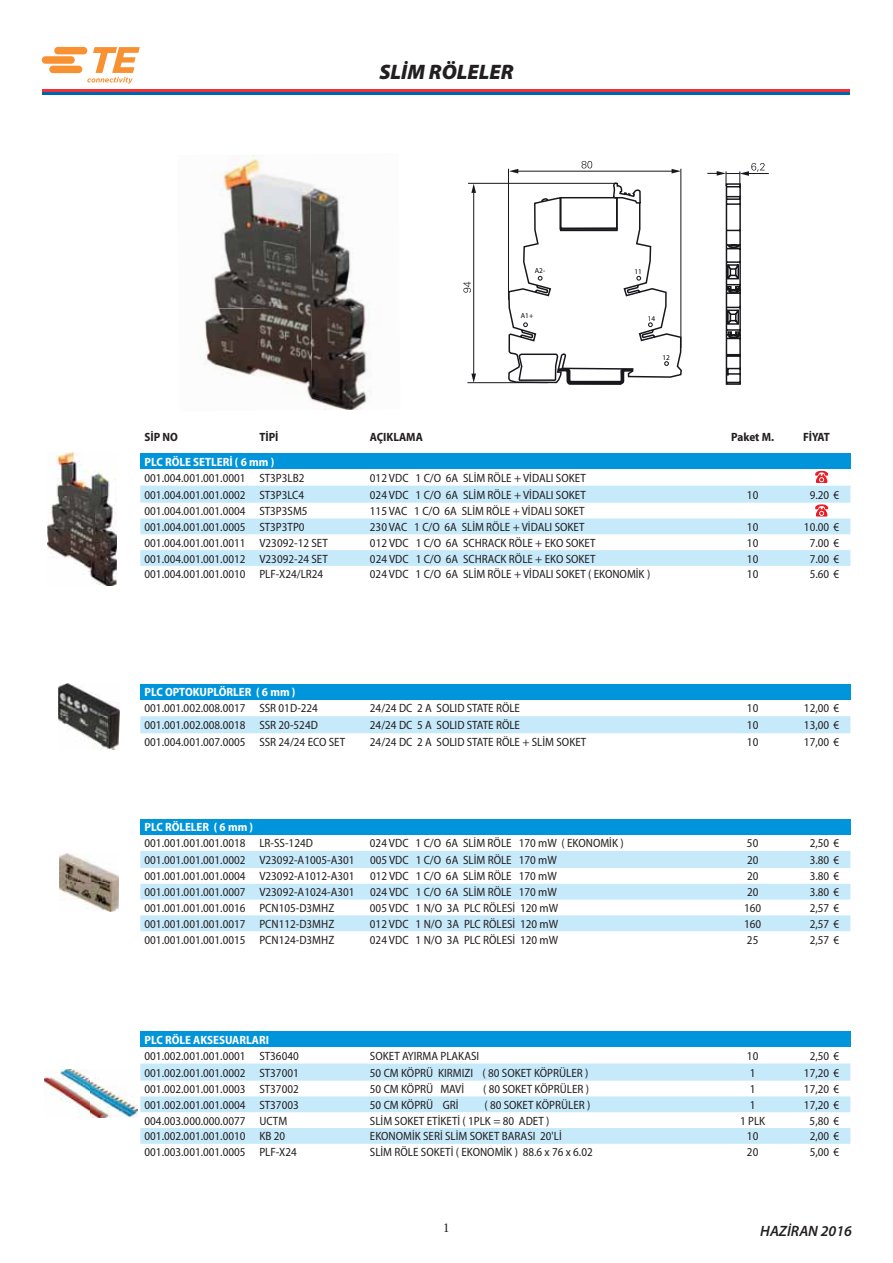
<style>
.page{position:relative;width:893px;height:1263px;background:#fff}
.page>*{position:absolute;margin:0;border:0;box-sizing:border-box;transform-origin:0 0}
.t1{font:italic 900 21px "Myriad Pro";color:#231f20}
.t2{font:italic 600 15px "Myriad Pro";color:#231f20}
.t3{font:13.5px "Minion Pro";color:#231f20}
.t4{font:semi-condensed 12px "Myriad Pro";color:#231f20}
.t5{font:700 semi-condensed 12px "Myriad Pro";color:#fff}
.t6{font:700 semi-condensed 12px "Myriad Pro";color:#231f20}
.t7{font:7.2px "Myriad Pro";color:#000}
</style>
<div class="page">
<svg style="left:42px;top:47px;width:98px;height:37px"></svg>
<hr style="left:42px;top:89px;width:808px;height:2px;background:#ee3235">
<hr style="left:42px;top:92px;width:808px;height:2px;background:#0065b1">
<div style="left:140px;top:1031px;width:710px;height:16px;background:#0095da"></div>
<svg style="left:140px;top:1063px;width:710px;height:81px;fill:#c7eafb"></svg>
<svg style="left:707px;top:163px;width:62px;height:222px"></svg>
<hr style="left:508px;top:169px;width:1px;height:131px;background:#18171c">
<hr style="left:681px;top:169px;width:1px;height:179px;background:#18171c">
<hr style="left:467px;top:382px;width:81px;height:1px;background:#18171c">
<hr style="left:473px;top:192px;width:1px;height:182px;background:#18171c">
<svg style="left:471px;top:184px;width:5px;height:9px"></svg>
<svg style="left:471px;top:374px;width:5px;height:9px"></svg>
<hr style="left:468px;top:183px;width:148px;height:1px;background:#18171c">
<hr style="left:518px;top:171px;width:154px;height:1px;background:#18171c">
<svg style="left:509px;top:169px;width:9px;height:4px"></svg>
<svg style="left:672px;top:169px;width:9px;height:4px"></svg>
<svg style="left:581px;top:161px;width:11px;height:7px"></svg>
<svg style="left:463px;top:282px;width:8px;height:11px"></svg>
<svg style="left:507px;top:182px;width:175px;height:203px"></svg>
<div style="left:140px;top:453px;width:710px;height:16px;background:#0095da"></div>
<svg style="left:140px;top:486px;width:710px;height:80px;fill:#c7eafb"></svg>
<img style="left:48px;top:453px;width:68px;height:133px">
<img style="left:59px;top:854px;width:59px;height:58px">
<img style="left:58px;top:683px;width:61px;height:66px">
<img style="left:44px;top:1069px;width:93px;height:49px">
<img style="left:204px;top:155px;width:106px;height:243px">
<img style="left:310px;top:184px;width:62px;height:226px">
<svg style="left:815px;top:471px;width:13px;height:12px"></svg>
<svg style="left:815px;top:504px;width:13px;height:13px"></svg>
<div style="left:140px;top:684px;width:710px;height:16px;background:#0095da"></div>
<div style="left:140px;top:716px;width:710px;height:17px;background:#c7eafb"></div>
<div style="left:140px;top:818px;width:710px;height:16px;background:#0095da"></div>
<svg style="left:140px;top:851px;width:710px;height:80px;fill:#c7eafb"></svg>
<h1 class="t1" style="left:379px;top:59px;width:135px">SLİM RÖLELER</h1>
<p class="t7" style="left:535px;top:268px;width:12px">A2-</p>
<p class="t7" style="left:521px;top:313px;width:14px">A1+</p>
<p class="t7" style="left:634px;top:269px;width:9px">11</p>
<p class="t7" style="left:648px;top:316px;width:9px">14</p>
<p class="t7" style="left:662px;top:355px;width:9px">12</p>
<p class="t6" style="left:145px;top:430px;width:35px">SİP NO</p>
<p class="t6" style="left:259px;top:430px;width:21px">TİPİ</p>
<p class="t6" style="left:370px;top:430px;width:54px">AÇIKLAMA</p>
<p class="t6" style="left:731px;top:430px;width:44px">Paket M.</p>
<p class="t6" style="left:803px;top:430px;width:28px">FİYAT</p>
<p class="t5" style="left:145px;top:455px;width:131px">PLC RÖLE SETLERİ ( 6 mm )</p>
<p class="t4" style="left:145px;top:471px;width:161px">001.004.001.001.0001 ST3P3LB2</p>
<p class="t4" style="left:370px;top:471px;width:217px">012 VDC 1 C/O 6A SLİM RÖLE + VİDALI SOKET</p>
<p class="t4" style="left:145px;top:487px;width:161px">001.004.001.001.0002 ST3P3LC4</p>
<p class="t4" style="left:370px;top:487px;width:217px">024 VDC 1 C/O 6A SLİM RÖLE + VİDALI SOKET</p>
<p class="t4" style="left:747px;top:487px;width:13px">10</p>
<p class="t4" style="left:810px;top:487px;width:31px">9.20 €</p>
<p class="t4" style="left:145px;top:504px;width:165px">001.004.001.001.0004 ST3P3SM5</p>
<p class="t4" style="left:370px;top:504px;width:216px">115 VAC 1 C/O 6A SLİM RÖLE + VİDALI SOKET</p>
<p class="t4" style="left:145px;top:520px;width:162px">001.004.001.001.0005 ST3P3TP0</p>
<p class="t4" style="left:370px;top:520px;width:216px">230 VAC 1 C/O 6A SLİM RÖLE + VİDALI SOKET</p>
<p class="t4" style="left:747px;top:520px;width:13px">10</p>
<p class="t4" style="left:804px;top:520px;width:37px">10.00 €</p>
<p class="t4" style="left:145px;top:535px;width:185px">001.004.001.001.0011 V23092-12 SET</p>
<p class="t4" style="left:370px;top:535px;width:227px">012 VDC 1 C/O 6A SCHRACK RÖLE + EKO SOKET</p>
<p class="t4" style="left:747px;top:535px;width:13px">10</p>
<p class="t4" style="left:810px;top:535px;width:31px">7.00 €</p>
<p class="t4" style="left:145px;top:551px;width:185px">001.004.001.001.0012 V23092-24 SET</p>
<p class="t4" style="left:370px;top:551px;width:227px">024 VDC 1 C/O 6A SCHRACK RÖLE + EKO SOKET</p>
<p class="t4" style="left:747px;top:551px;width:13px">10</p>
<p class="t4" style="left:810px;top:551px;width:31px">7.00 €</p>
<p class="t4" style="left:145px;top:567px;width:180px">001.004.001.001.0010 PLF-X24/LR24</p>
<p class="t4" style="left:370px;top:567px;width:282px">024 VDC 1 C/O 6A SLİM RÖLE + VİDALI SOKET ( EKONOMİK )</p>
<p class="t4" style="left:747px;top:567px;width:13px">10</p>
<p class="t4" style="left:810px;top:567px;width:31px">5.60 €</p>
<p class="t5" style="left:145px;top:685px;width:152px">PLC OPTOKUPLÖRLER ( 6 mm )</p>
<p class="t4" style="left:145px;top:701px;width:175px">001.001.002.008.0017 SSR 01D-224</p>
<p class="t4" style="left:370px;top:701px;width:152px">24/24 DC 2 A SOLID STATE RÖLE</p>
<p class="t4" style="left:747px;top:701px;width:13px">10</p>
<p class="t4" style="left:804px;top:701px;width:37px">12,00 €</p>
<p class="t4" style="left:145px;top:718px;width:175px">001.001.002.008.0018 SSR 20-524D</p>
<p class="t4" style="left:370px;top:718px;width:152px">24/24 DC 5 A SOLID STATE RÖLE</p>
<p class="t4" style="left:747px;top:718px;width:13px">10</p>
<p class="t4" style="left:804px;top:718px;width:37px">13,00 €</p>
<p class="t4" style="left:145px;top:734px;width:202px">001.004.001.007.0005 SSR 24/24 ECO SET</p>
<p class="t4" style="left:370px;top:734px;width:218px">24/24 DC 2 A SOLID STATE RÖLE + SLİM SOKET</p>
<p class="t4" style="left:747px;top:734px;width:13px">10</p>
<p class="t4" style="left:804px;top:734px;width:37px">17,00 €</p>
<p class="t5" style="left:145px;top:820px;width:110px">PLC RÖLELER ( 6 mm )</p>
<p class="t4" style="left:145px;top:836px;width:170px">001.001.001.001.0018 LR-SS-124D</p>
<p class="t4" style="left:370px;top:836px;width:255px">024 VDC 1 C/O 6A SLİM RÖLE 170 mW ( EKONOMİK )</p>
<p class="t4" style="left:747px;top:836px;width:13px">50</p>
<p class="t4" style="left:810px;top:836px;width:31px">2,50 €</p>
<p class="t4" style="left:145px;top:853px;width:211px">001.001.001.001.0002 V23092-A1005-A301</p>
<p class="t4" style="left:370px;top:853px;width:188px">005 VDC 1 C/O 6A SLİM RÖLE 170 mW</p>
<p class="t4" style="left:747px;top:853px;width:13px">20</p>
<p class="t4" style="left:810px;top:853px;width:31px">3.80 €</p>
<p class="t4" style="left:145px;top:869px;width:211px">001.001.001.001.0004 V23092-A1012-A301</p>
<p class="t4" style="left:370px;top:869px;width:188px">012 VDC 1 C/O 6A SLİM RÖLE 170 mW</p>
<p class="t4" style="left:747px;top:869px;width:13px">20</p>
<p class="t4" style="left:810px;top:869px;width:31px">3.80 €</p>
<p class="t4" style="left:145px;top:885px;width:211px">001.001.001.001.0007 V23092-A1024-A301</p>
<p class="t4" style="left:370px;top:885px;width:188px">024 VDC 1 C/O 6A SLİM RÖLE 170 mW</p>
<p class="t4" style="left:747px;top:885px;width:13px">20</p>
<p class="t4" style="left:810px;top:885px;width:31px">3.80 €</p>
<p class="t4" style="left:145px;top:901px;width:191px">001.001.001.001.0016 PCN105-D3MHZ</p>
<p class="t4" style="left:370px;top:901px;width:190px">005 VDC 1 N/O 3A PLC RÖLESİ 120 mW</p>
<p class="t4" style="left:744px;top:901px;width:19px">160</p>
<p class="t4" style="left:810px;top:901px;width:31px">2,57 €</p>
<p class="t4" style="left:145px;top:917px;width:191px">001.001.001.001.0017 PCN112-D3MHZ</p>
<p class="t4" style="left:370px;top:917px;width:190px">012 VDC 1 N/O 3A PLC RÖLESİ 120 mW</p>
<p class="t4" style="left:744px;top:917px;width:19px">160</p>
<p class="t4" style="left:810px;top:917px;width:31px">2,57 €</p>
<p class="t4" style="left:145px;top:932px;width:191px">001.001.001.001.0015 PCN124-D3MHZ</p>
<p class="t4" style="left:370px;top:932px;width:190px">024 VDC 1 N/O 3A PLC RÖLESİ 120 mW</p>
<p class="t4" style="left:747px;top:932px;width:13px">25</p>
<p class="t4" style="left:810px;top:932px;width:31px">2,57 €</p>
<p class="t5" style="left:145px;top:1032px;width:126px">PLC RÖLE AKSESUARLARI</p>
<p class="t4" style="left:145px;top:1049px;width:156px">001.002.001.001.0001 ST36040</p>
<p class="t4" style="left:370px;top:1049px;width:111px">SOKET AYIRMA PLAKASI</p>
<p class="t4" style="left:747px;top:1049px;width:13px">10</p>
<p class="t4" style="left:810px;top:1049px;width:31px">2,50 €</p>
<p class="t4" style="left:145px;top:1065px;width:156px">001.002.001.001.0002 ST37001</p>
<p class="t4" style="left:370px;top:1065px;width:220px">50 CM KÖPRÜ KIRMIZI ( 80 SOKET KÖPRÜLER )</p>
<p class="t4" style="left:750px;top:1065px;width:7px">1</p>
<p class="t4" style="left:804px;top:1065px;width:37px">17,20 €</p>
<p class="t4" style="left:145px;top:1082px;width:156px">001.002.001.001.0003 ST37002</p>
<p class="t4" style="left:370px;top:1082px;width:96px">50 CM KÖPRÜ MAVİ</p>
<p class="t4" style="left:483px;top:1082px;width:108px">( 80 SOKET KÖPRÜLER )</p>
<p class="t4" style="left:750px;top:1082px;width:7px">1</p>
<p class="t4" style="left:804px;top:1082px;width:37px">17,20 €</p>
<p class="t4" style="left:145px;top:1098px;width:156px">001.002.001.001.0004 ST37003</p>
<p class="t4" style="left:370px;top:1098px;width:90px">50 CM KÖPRÜ GRİ</p>
<p class="t4" style="left:484px;top:1098px;width:108px">( 80 SOKET KÖPRÜLER )</p>
<p class="t4" style="left:750px;top:1098px;width:7px">1</p>
<p class="t4" style="left:804px;top:1098px;width:37px">17,20 €</p>
<p class="t4" style="left:145px;top:1113px;width:144px">004.003.000.000.0077 UCTM</p>
<p class="t4" style="left:370px;top:1113px;width:181px">SLİM SOKET ETİKETİ ( 1PLK = 80 ADET )</p>
<p class="t4" style="left:740px;top:1113px;width:27px">1 PLK</p>
<p class="t4" style="left:810px;top:1113px;width:31px">5,80 €</p>
<p class="t4" style="left:145px;top:1129px;width:142px">001.002.001.001.0010 KB 20</p>
<p class="t4" style="left:370px;top:1129px;width:193px">EKONOMİK SERİ SLİM SOKET BARASI 20'Lİ</p>
<p class="t4" style="left:747px;top:1129px;width:13px">10</p>
<p class="t4" style="left:810px;top:1129px;width:31px">2,00 €</p>
<p class="t4" style="left:145px;top:1145px;width:154px">001.003.001.001.0005 PLF-X24</p>
<p class="t4" style="left:370px;top:1145px;width:224px">SLİM RÖLE SOKETİ ( EKONOMİK ) 88.6 x 76 x 6.02</p>
<p class="t4" style="left:747px;top:1145px;width:13px">20</p>
<p class="t4" style="left:810px;top:1145px;width:31px">5,00 €</p>
<p class="t3" style="left:443px;top:1219px;width:8px">1</p>
<p class="t2" style="left:760px;top:1222px;width:93px">HAZİRAN 2016</p>
</div>
